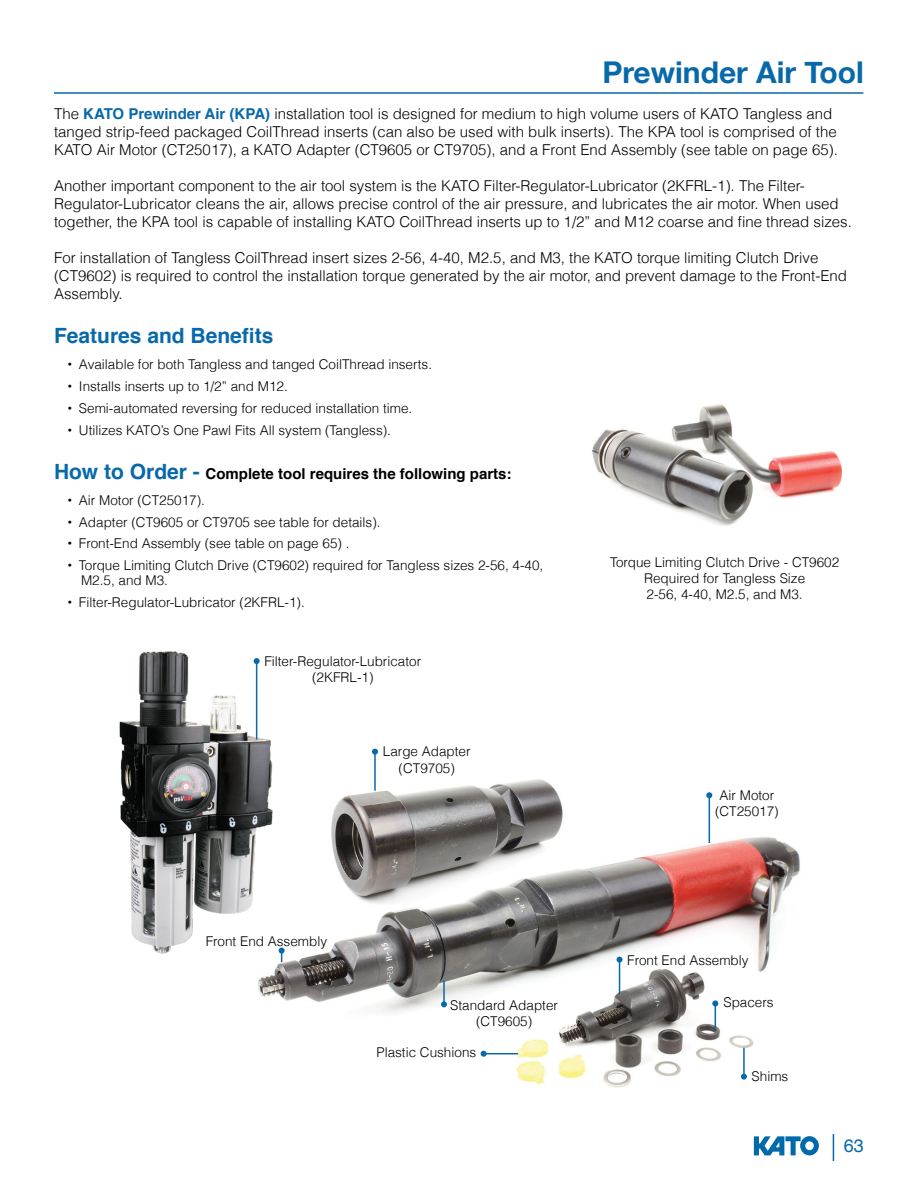
<style>
.page{position:relative;width:918px;height:1188px;background:#fff}
.page>*{position:absolute;margin:0;border:0;box-sizing:border-box;transform-origin:0 0}
.t1{font:700 30px "Helvetica Neue";color:#0869aa}
.t2{font:700 21px "Helvetica";color:#0869aa}
.t3{font:18px "Helvetica";color:#0869aa}
.t4{font:300 15px/18px "Helvetica";color:#000}
.t5{font:700 15px "Helvetica";color:#000}
.t6{font:300 13.5px/16.2px "Helvetica";color:#000;text-align:center}
.s1{font-weight:700;color:#0869aa}
.s2{font-weight:400}
.s3{font-size:21px;color:#0869aa}
</style>
<div class="page">
<svg style="left:754px;top:1136px;width:65px;height:19px"></svg>
<hr style="left:54px;top:92px;width:809px;height:2px;background:#0869aa">
<svg style="left:833px;top:1134px;width:1px;height:27px"></svg>
<img style="left:258px;top:748px;width:542px;height:340px">
<img style="left:592px;top:404px;width:251px;height:122px">
<img style="left:119px;top:651px;width:193px;height:305px">
<svg style="left:712px;top:1000px;width:6px;height:29px"></svg>
<hr style="left:743px;top:1048px;width:2px;height:29px;background:#0869aa">
<svg style="left:741px;top:1074px;width:6px;height:6px"></svg>
<hr style="left:619px;top:960px;width:1px;height:34px;background:#0869aa">
<svg style="left:617px;top:957px;width:6px;height:6px"></svg>
<hr style="left:484px;top:1053px;width:34px;height:1px;background:#0869aa">
<svg style="left:481px;top:1051px;width:6px;height:6px"></svg>
<hr style="left:443px;top:980px;width:2px;height:24px;background:#0869aa">
<svg style="left:441px;top:1001px;width:6px;height:6px"></svg>
<hr style="left:709px;top:795px;width:1px;height:48px;background:#0869aa">
<svg style="left:706px;top:792px;width:6px;height:6px"></svg>
<hr style="left:374px;top:752px;width:2px;height:39px;background:#0869aa">
<svg style="left:372px;top:749px;width:6px;height:6px"></svg>
<svg style="left:279px;top:948px;width:6px;height:14px"></svg>
<hr style="left:256px;top:661px;width:1px;height:79px;background:#0869aa">
<svg style="left:254px;top:658px;width:6px;height:6px"></svg>
<h1 class="t1" style="left:602px;top:49px;width:263px">Prewinder Air Tool</h1>
<p class="t4" style="left:54px;top:104px;width:785px">The <span class="s1">KATO Prewinder Air (KPA)</span> installation tool is designed for medium to high volume users of KATO Tangless and tanged strip-feed packaged CoilThread inserts (can also be used with bulk inserts). The KPA tool is comprised of the<br>KATO Air Motor (CT25017), a KATO Adapter (CT9605 or CT9705), and a Front End Assembly (see table on page 65).</p>
<p class="t4" style="left:54px;top:176px;width:799px">Another important component to the air tool system is the KATO Filter-Regulator-Lubricator (2KFRL-1). The Filter-<br>Regulator-Lubricator cleans the air, allows precise control of the air pressure, and lubricates the air motor. When used together, the KPA tool is capable of installing KATO CoilThread inserts up to 1/2” and M12 coarse and fine thread sizes.</p>
<p class="t4" style="left:54px;top:248px;width:795px">For installation of Tangless CoilThread insert sizes 2-56, 4-40, M2.5, and M3, the KATO torque limiting Clutch Drive (CT9602) is required to control the installation torque generated by the air motor, and prevent damage to the Front-End<br>Assembly.</p>
<h2 class="t2" style="left:54px;top:319px;width:221px">Features and Benefits</h2>
<p class="t6" style="left:68px;top:356px;width:366px"><span class="s2">•</span> Available for both Tangless and tanged CoilThread inserts.</p>
<p class="t6" style="left:68px;top:378px;width:222px"><span class="s2">•</span> Installs inserts up to 1/2” and M12.</p>
<p class="t6" style="left:68px;top:399px;width:346px"><span class="s2">•</span> Semi-automated reversing for reduced installation time.</p>
<p class="t6" style="left:68px;top:421px;width:325px"><span class="s2">•</span> Utilizes KATO’s One Pawl Fits All system (Tangless).</p>
<p class="t5" style="left:54px;top:461px;width:459px"><span class="s3">How to Order -</span> Complete tool requires the following parts:</p>
<p class="t6" style="left:68px;top:491px;width:139px"><span class="s2">•</span> Air Motor (CT25017).</p>
<p class="t6" style="left:68px;top:513px;width:315px"><span class="s2">•</span> Adapter (CT9605 or CT9705 see table for details).</p>
<p class="t6" style="left:68px;top:535px;width:284px"><span class="s2">•</span> Front-End Assembly (see table on page 65) .</p>
<p class="t6" style="left:81px;top:557px;width:464px;line-height:15px;text-align:left;text-indent:-14px"><span class="s2">•</span> Torque Limiting Clutch Drive (CT9602) required for Tangless sizes 2-56, 4-40,<br>M2.5, and M3.</p>
<p class="t6" style="left:68px;top:593px;width:239px"><span class="s2">•</span> Filter-Regulator-Lubricator (2KFRL-1).</p>
<p class="t6" style="left:264px;top:653px;width:158px">Filter-Regulator-Lubricator (2KFRL-1)</p>
<p class="t6" style="left:383px;top:743px;width:89px">Large Adapter (CT9705)</p>
<p class="t6" style="left:206px;top:932px;width:123px">Front End Assembly</p>
<p class="t6" style="left:450px;top:997px;width:109px">Standard Adapter (CT9605)</p>
<p class="t6" style="left:376px;top:1044px;width:101px">Plastic Cushions</p>
<p class="t6" style="left:610px;top:553px;width:231px">Torque Limiting Clutch Drive - CT9602<br>Required for Tangless Size<br>2-56, 4-40, M2.5, and M3.</p>
<p class="t6" style="left:715px;top:786px;width:65px">Air Motor (CT25017)</p>
<p class="t6" style="left:627px;top:951px;width:123px">Front End Assembly</p>
<p class="t6" style="left:723px;top:993px;width:52px">Spacers</p>
<p class="t6" style="left:752px;top:1068px;width:38px">Shims</p>
<p class="t3" style="left:844px;top:1132px;width:22px">63</p>
</div>
